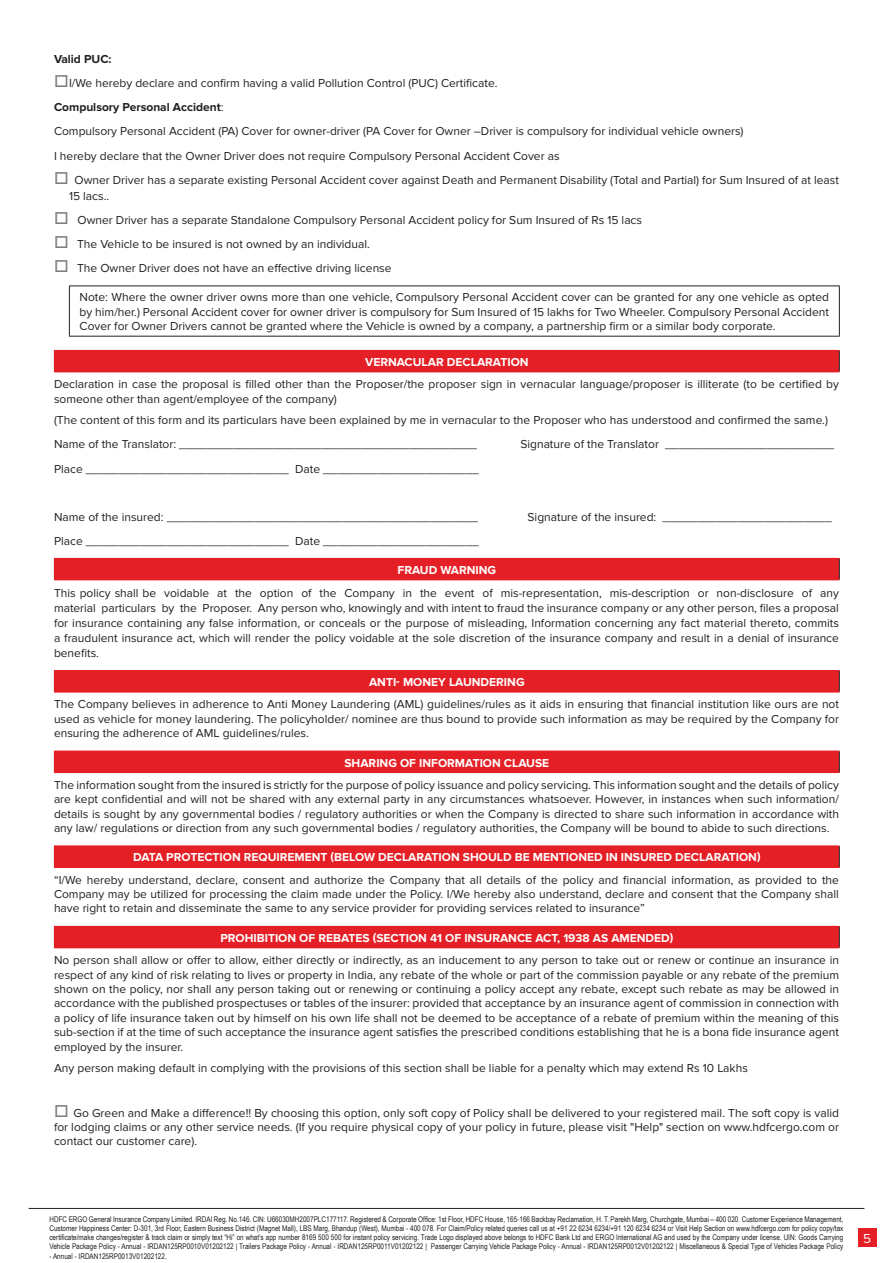
<style>
.page{position:relative;width:893px;height:1263px;background:#fff}
.page>*{position:absolute;margin:0;border:0;box-sizing:border-box;transform-origin:0 0}
.t1{font:13.5px "Proxima Nova";color:#fff}
.t2{font:12px/14.4px "Proxima Nova";color:#231f20;text-align:justify}
.t3{font:700 12px "Proxima Nova";color:#fff}
.t4{font:700 12px "Proxima Nova";color:#231f20}
.t5{font:7.8px/9.3px "Arial Narrow";color:#231f20;text-align:justify}
.s1{color:#807e7e}
.s2{font-weight:400}
</style>
<div class="page">
<div style="left:858px;top:1228px;width:18px;height:18px;background:#e41f25"></div>
<hr style="left:29px;top:1208px;width:835px;height:1px;background:#231f20">
<hr style="left:69px;top:285px;width:771px;height:1px;background:#231f20">
<hr style="left:69px;top:286px;width:1px;height:50px;background:#231f20">
<hr style="left:839px;top:286px;width:1px;height:50px;background:#231f20">
<hr style="left:69px;top:336px;width:771px;height:1px;background:#231f20">
<div style="left:54px;top:350px;width:785px;height:22px;background:#e41f25"></div>
<hr style="left:54px;top:350px;width:786px;height:1px;background:#e41f25">
<svg style="left:839px;top:351px;width:1px;height:20px"></svg>
<hr style="left:54px;top:371px;width:786px;height:1px;background:#e41f25">
<div style="left:54px;top:558px;width:785px;height:22px;background:#e41f25"></div>
<hr style="left:54px;top:558px;width:786px;height:1px;background:#e41f25">
<svg style="left:839px;top:559px;width:1px;height:20px"></svg>
<hr style="left:54px;top:579px;width:786px;height:1px;background:#e41f25">
<div style="left:54px;top:671px;width:785px;height:21px;background:#e41f25"></div>
<hr style="left:54px;top:670px;width:786px;height:1px;background:#e41f25">
<svg style="left:839px;top:671px;width:1px;height:21px"></svg>
<hr style="left:54px;top:692px;width:786px;height:1px;background:#e41f25">
<div style="left:54px;top:751px;width:785px;height:21px;background:#e41f25"></div>
<svg style="left:839px;top:751px;width:1px;height:21px"></svg>
<hr style="left:54px;top:772px;width:786px;height:1px;background:#e41f25">
<div style="left:54px;top:846px;width:785px;height:21px;background:#e41f25"></div>
<hr style="left:54px;top:845px;width:786px;height:1px;background:#e41f25">
<svg style="left:839px;top:846px;width:1px;height:21px"></svg>
<hr style="left:54px;top:867px;width:786px;height:1px;background:#e41f25">
<div style="left:54px;top:926px;width:785px;height:22px;background:#e41f25"></div>
<hr style="left:54px;top:926px;width:786px;height:1px;background:#e41f25">
<svg style="left:839px;top:927px;width:1px;height:20px"></svg>
<hr style="left:54px;top:947px;width:786px;height:1px;background:#e41f25">
<p class="t4" style="left:54px;top:53px;width:59px">Valid PUC:</p>
<p class="t2" style="left:54px;top:77px;width:445px"><span class="s1">□</span>I/We hereby declare and confirm having a valid Pollution Control (PUC) Certificate.</p>
<p class="t4" style="left:54px;top:101px;width:171px">Compulsory Personal Accident<span class="s2">:</span></p>
<p class="t2" style="left:54px;top:125px;width:691px">Compulsory Personal Accident (PA) Cover for owner-driver (PA Cover for Owner –Driver is compulsory for individual vehicle owners)</p>
<p class="t2" style="left:54px;top:149px;width:507px">I hereby declare that the Owner Driver does not require Compulsory Personal Accident Cover as</p>
<p class="t2" style="left:69px;top:172px;width:771px;line-height:16.5px;text-indent:-15px"><span class="s1">□</span> Owner Driver has a separate existing Personal Accident cover against Death and Permanent Disability (Total and Partial) for Sum Insured of at least<br>15 lacs..</p>
<p class="t2" style="left:54px;top:213px;width:590px"><span class="s1">□</span> Owner Driver has a separate Standalone Compulsory Personal Accident policy for Sum Insured of Rs 15 lacs</p>
<p class="t2" style="left:54px;top:237px;width:317px"><span class="s1">□</span> The Vehicle to be insured is not owned by an individual.</p>
<p class="t2" style="left:54px;top:261px;width:339px"><span class="s1">□</span> The Owner Driver does not have an effective driving license</p>
<p class="t2" style="left:80px;top:291px;width:751px">Note: Where the owner driver owns more than one vehicle, Compulsory Personal Accident cover can be granted for any one vehicle as opted by him/her.) Personal Accident cover for owner driver is compulsory for Sum Insured of 15 lakhs for Two Wheeler. Compulsory Personal Accident Cover for Owner Drivers cannot be granted where the Vehicle is owned by a company, a partnership firm or a similar body corporate.</p>
<p class="t3" style="left:365px;top:355px;width:165px">VERNACULAR DECLARATION</p>
<p class="t2" style="left:54px;top:377px;width:786px">Declaration in case the proposal is filled other than the Proposer/the proposer sign in vernacular language/proposer is illiterate (to be certified by someone other than agent/employee of the company)</p>
<p class="t2" style="left:54px;top:414px;width:775px">(The content of this form and its particulars have been explained by me in vernacular to the Proposer who has understood and confirmed the same.)</p>
<p class="t2" style="left:54px;top:438px;width:425px">Name of the Translator: ____________________________________________</p>
<p class="t2" style="left:520px;top:438px;width:315px">Signature of the Translator _________________________</p>
<p class="t2" style="left:54px;top:462px;width:426px">Place ______________________________ Date _______________________</p>
<p class="t2" style="left:54px;top:510px;width:426px">Name of the insured: ______________________________________________</p>
<p class="t2" style="left:528px;top:510px;width:306px">Signature of the insured: _________________________</p>
<p class="t2" style="left:54px;top:534px;width:426px">Place ______________________________ Date _______________________</p>
<p class="t3" style="left:397px;top:563px;width:100px">FRAUD WARNING</p>
<p class="t2" style="left:54px;top:586px;width:786px;line-height:15px">This policy shall be voidable at the option of the Company in the event of mis-representation, mis-description or non-disclosure of any material particulars by the Proposer. Any person who, knowingly and with intent to fraud the insurance company or any other person, files a proposal for insurance containing any false information, or conceals or the purpose of misleading, Information concerning any fact material thereto, commits a fraudulent insurance act, which will render the policy voidable at the sole discretion of the insurance company and result in a denial of insurance benefits.</p>
<p class="t3" style="left:369px;top:675px;width:157px">ANTI- MONEY LAUNDERING</p>
<p class="t2" style="left:54px;top:698px;width:786px">The Company believes in adherence to Anti Money Laundering (AML) guidelines/rules as it aids in ensuring that financial institution like ours are not used as vehicle for money laundering. The policyholder/ nominee are thus bound to provide such information as may be required by the Company for ensuring the adherence of AML guidelines/rules.</p>
<p class="t3" style="left:344px;top:756px;width:206px">SHARING OF INFORMATION CLAUSE</p>
<p class="t2" style="left:54px;top:778px;width:786px">The information sought from the insured is strictly for the purpose of policy issuance and policy servicing. This information sought and the details of policy are kept confidential and will not be shared with any external party in any circumstances whatsoever. However, in instances when such information/ details is sought by any governmental bodies / regulatory authorities or when the Company is directed to share such information in accordance with any law/ regulations or direction from any such governmental bodies / regulatory authorities, the Company will be bound to abide to such directions.</p>
<p class="t3" style="left:133px;top:850px;width:629px">DATA PROTECTION REQUIREMENT (BELOW DECLARATION SHOULD BE MENTIONED IN INSURED DECLARATION)</p>
<p class="t2" style="left:54px;top:873px;width:786px">“I/We hereby understand, declare, consent and authorize the Company that all details of the policy and financial information, as provided to the Company may be utilized for processing the claim made under the Policy. I/We hereby also understand, declare and consent that the Company shall have right to retain and disseminate the same to any service provider for providing services related to insurance”</p>
<p class="t3" style="left:220px;top:931px;width:455px">PROHIBITION OF REBATES (SECTION 41 OF INSURANCE ACT, 1938 AS AMENDED)</p>
<p class="t2" style="left:54px;top:953px;width:787px">No person shall allow or offer to allow, either directly or indirectly, as an inducement to any person to take out or renew or continue an insurance in respect of any kind of risk relating to lives or property in India, any rebate of the whole or part of the commission payable or any rebate of the premium shown on the policy, nor shall any person taking out or renewing or continuing a policy accept any rebate, except such rebate as may be allowed in accordance with the published prospectuses or tables of the insurer: provided that acceptance by an insurance agent of commission in connection with a policy of life insurance taken out by himself on his own life shall not be deemed to be acceptance of a rebate of premium within the meaning of this sub-section if at the time of such acceptance the insurance agent satisfies the prescribed conditions establishing that he is a bona fide insurance agent employed by the insurer.</p>
<p class="t2" style="left:54px;top:1062px;width:695px">Any person making default in complying with the provisions of this section shall be liable for a penalty which may extend Rs 10 Lakhs</p>
<p class="t2" style="left:54px;top:1106px;width:786px"><span class="s1">□</span> Go Green and Make a difference!! By choosing this option, only soft copy of Policy shall be delivered to your registered mail. The soft copy is valid for lodging claims or any other service needs. (If you require physical copy of your policy in future, please visit "Help" section on www.hdfcergo.com or contact our customer care).</p>
<p class="t5" style="left:49px;top:1214px;width:795px">HDFC ERGO General Insurance Company Limited. IRDAI Reg. No.146. CIN: U66030MH2007PLC177117. Registered &amp; Corporate Office: 1st Floor, HDFC House, 165-166 Backbay Reclamation, H. T. Parekh Marg, Churchgate, Mumbai – 400 020. Customer Experience Management, Customer Happiness Center: D-301, 3rd Floor, Eastern Business District (Magnet Mall), LBS Marg, Bhandup (West), Mumbai - 400 078. For Claim/Policy related queries call us at +91 22 6234 6234/+91 120 6234 6234 or Visit Help Section on www.hdfcergo.com for policy copy/tax certificate/make changes/register &amp; track claim or simply text “Hi” on what’s app number 8169 500 500 for instant policy servicing. Trade Logo displayed above belongs to HDFC Bank Ltd and ERGO International AG and used by the Company under license. UIN: Goods Carrying Vehicle Package Policy - Annual - IRDAN125RP0010V01202122 | Trailers Package Policy - Annual - IRDAN125RP0011V01202122 | Passenger Carrying Vehicle Package Policy - Annual - IRDAN125RP0012V01202122 | Miscellaneous &amp; Special Type of Vehicles Package Policy</p>
<p class="t5" style="left:49px;top:1251px;width:119px">- Annual - IRDAN125RP0013V01202122.</p>
<p class="t1" style="left:863px;top:1231px;width:9px">5</p>
</div>
